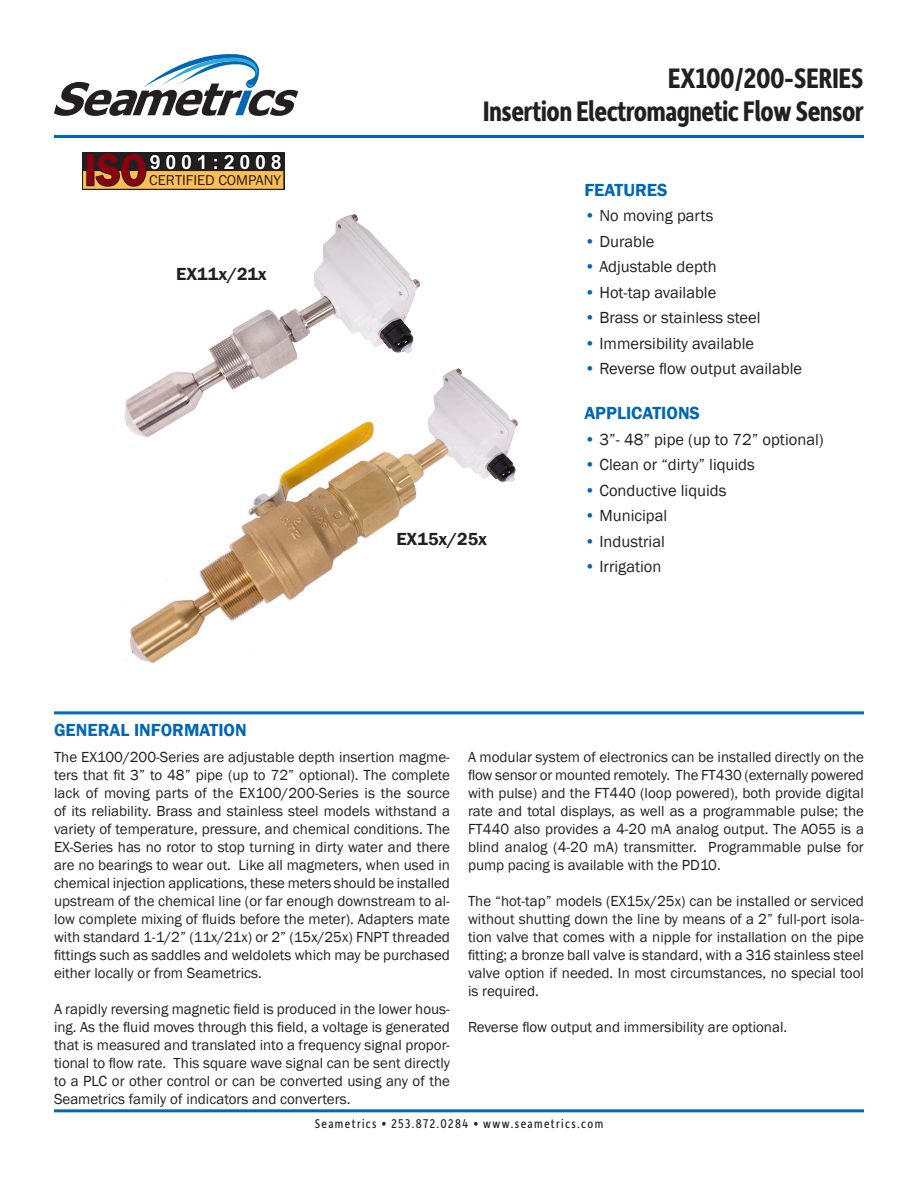
<style>
.page{position:relative;width:918px;height:1188px;background:#fff}
.page>*{position:absolute;margin:0;border:0;box-sizing:border-box;transform-origin:0 0}
.t1{font:600 46.05px "Franklin Gothic";color:#8b0110;scale:.9 1}
.t2{font:700 30px/33px "Depot New Condensed";letter-spacing:-.02em;color:#231f20;text-align:right}
.t3{font:700 19.65px "Arial";letter-spacing:.24em;color:#fff}
.t4{font:600 18px "Franklin Gothic";color:#0167b4}
.t5{font:600 18px "Franklin Gothic";color:#231f20}
.t6{font:16.5px "Franklin Gothic";color:#231f20}
.t7{font:15px/18px "Franklin Gothic";color:#231f20;text-align:justify}
.t8{font:14.7px "Franklin Gothic";color:#231f20}
.t9{font:13.5px "Depot New Condensed";letter-spacing:.1em;color:#231f20}
.s1{color:#0167b4}
</style>
<div class="page">
<hr style="left:54px;top:135px;width:810px;height:3px;background:#0167b4">
<svg style="left:54px;top:54px;width:244px;height:62px"></svg>
<hr style="left:54px;top:1109px;width:810px;height:3px;background:#0167b4">
<hr style="left:54px;top:711px;width:810px;height:3px;background:#006bb6">
<div style="left:82px;top:152px;width:203px;height:37px;background:#231f20"></div>
<div style="left:83px;top:171px;width:200px;height:18px;background:#fdbe56;border:1px solid #fdbe56"></div>
<svg style="left:214px;top:154px;width:68px;height:16px"></svg>
<div style="left:86px;top:154px;width:9px;height:32px;border:2px solid #231f20"></div>
<svg style="left:94px;top:154px;width:112px;height:25px"></svg>
<img style="left:130px;top:384px;width:389px;height:279px">
<img style="left:82px;top:179px;width:393px;height:272px">
<p class="t1" style="left:84px;top:142px;width:71px">ISO</p>
<p class="t3" style="left:150px;top:149px;width:133px">9001:2008</p>
<p class="t8" style="left:149px;top:171px;width:133px">CERTIFIED COMPANY</p>
<p class="t5" style="left:176px;top:263px;width:92px">EX11x/21x</p>
<h2 class="t2" style="left:483px;top:60px;width:382px">EX100/200-SERIES<br>Insertion Electromagnetic Flow Sensor</h2>
<p class="t5" style="left:396px;top:528px;width:92px">EX15x/25x</p>
<p class="t4" style="left:584px;top:179px;width:85px">FEATURES</p>
<p class="t6" style="left:584px;top:206px;width:131px"><span class="s1">•</span> No moving parts</p>
<p class="t6" style="left:584px;top:231px;width:72px"><span class="s1">•</span> Durable</p>
<p class="t6" style="left:584px;top:257px;width:134px"><span class="s1">•</span> Adjustable depth</p>
<p class="t6" style="left:584px;top:282px;width:134px"><span class="s1">•</span> Hot-tap available</p>
<p class="t6" style="left:584px;top:308px;width:178px"><span class="s1">•</span> Brass or stainless steel</p>
<p class="t6" style="left:584px;top:333px;width:171px"><span class="s1">•</span> Immersibility available</p>
<p class="t6" style="left:584px;top:359px;width:219px"><span class="s1">•</span> Reverse flow output available</p>
<p class="t4" style="left:584px;top:402px;width:117px">APPLICATIONS</p>
<p class="t6" style="left:584px;top:429px;width:241px"><span class="s1">•</span> 3”- 48” pipe (up to 72” optional)</p>
<p class="t6" style="left:584px;top:455px;width:172px"><span class="s1">•</span> Clean or “dirty” liquids</p>
<p class="t6" style="left:584px;top:480px;width:143px"><span class="s1">•</span> Conductive liquids</p>
<p class="t6" style="left:584px;top:506px;width:84px"><span class="s1">•</span> Municipal</p>
<p class="t6" style="left:584px;top:531px;width:82px"><span class="s1">•</span> Industrial</p>
<p class="t6" style="left:584px;top:557px;width:79px"><span class="s1">•</span> Irrigation</p>
<p class="t4" style="left:54px;top:719px;width:194px">GENERAL INFORMATION</p>
<p class="t7" style="left:54px;top:748px;width:398px">The EX100/200-Series are adjustable depth insertion magme&shy;ters that fit 3” to 48” pipe (up to 72” optional). The complete lack of moving parts of the EX100/200-Series is the source of its reliability. Brass and stainless steel models withstand a variety of temperature, pressure, and chemical conditions. The EX-Series has no rotor to stop turning in dirty water and there are no bearings to wear out. Like all magmeters, when used in chemical injection applications, these meters should be installed upstream of the chemical line (or far enough downstream to al&shy;low complete mixing of fluids before the meter). Adapters mate with standard 1-1/2” (11x/21x) or 2” (15x/25x) FNPT threaded fittings such as saddles and weldolets which may be purchased either locally or from Seametrics.</p>
<p class="t7" style="left:54px;top:1000px;width:398px">A rapidly reversing magnetic field is produced in the lower hous&shy;ing. As the fluid moves through this field, a voltage is generated that is measured and translated into a frequency signal propor&shy;tional to flow rate. This square wave signal can be sent directly to a PLC or other control or can be converted using any of the Seametrics family of indicators and converters.</p>
<p class="t7" style="left:468px;top:748px;width:398px">A modular system of electronics can be installed directly on the flow sensor or mounted remotely. The FT430 (externally powered with pulse) and the FT440 (loop powered), both provide digital rate and total displays, as well as a programmable pulse; the FT440 also provides a 4-20 mA analog output. The AO55 is a blind analog (4-20 mA) transmitter. Programmable pulse for pump pacing is available with the PD10.</p>
<p class="t7" style="left:468px;top:892px;width:398px">The “hot-tap” models (EX15x/25x) can be installed or serviced without shutting down the line by means of a 2” full-port isola&shy;tion valve that comes with a nipple for installation on the pipe fitting; a bronze ball valve is standard, with a 316 stainless steel valve option if needed. In most circumstances, no special tool is required.</p>
<p class="t7" style="left:468px;top:1018px;width:321px">Reverse flow output and immersibility are optional.</p>
<p class="t9" style="left:315px;top:1115px;width:290px">Seametrics • 253.872.0284 • www.seametrics.com</p>
</div>
